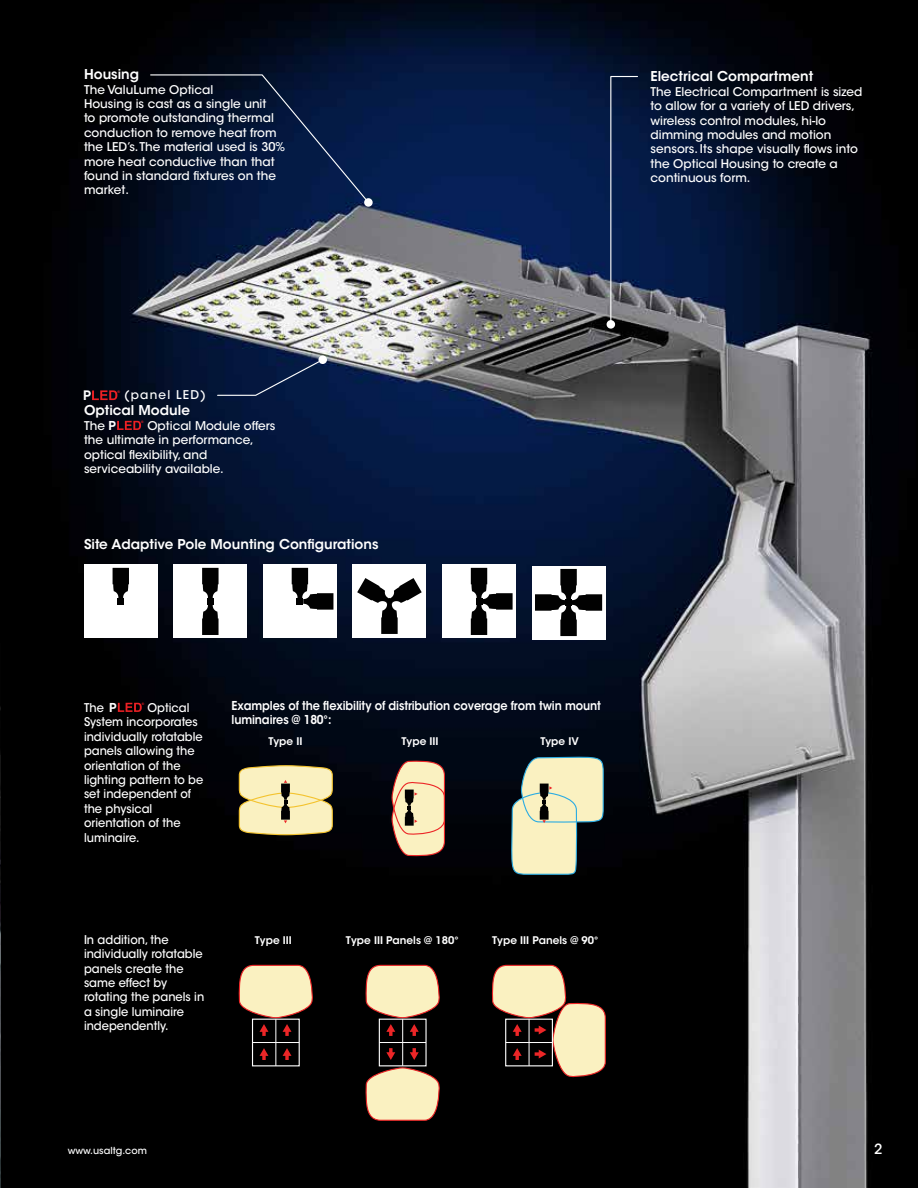
<style>
.page{position:relative;width:918px;height:1188px;background:#fff}
.page>*{position:absolute;margin:0;border:0;box-sizing:border-box;transform-origin:0 0}
.t1{font:500 13.95px "ITC Avant Garde Std";color:#fff}
.t2{font:600 13.5px "ITC Avant Garde Std";color:#fff}
.t3{font:600 12.9px "ITC Avant Garde Std";color:#fff}
.t4{font:600 12.3px/13.5px "ITC Avant Garde Std";letter-spacing:-.01em;color:#fff;scale:.92 1}
.t5{font:500 12px/14.4px "ITC Avant Garde Std";color:#fff}
.t6{font:500 12px/14.4px "ITC Avant Garde Std";color:#fff;scale:.95 1}
.t7{font:500 12px "ITC Avant Garde Std";letter-spacing:.1em;color:#fff}
.t8{font:600 10.5px "ITC Avant Garde Std";color:#fff}
.t9{font:500 9.6px "ITC Avant Garde Std";color:#fff}
.t10{font:700 3.45px "Arial";color:#ed2024}
.t11{font:700 3.3px "Arial";color:#ed2024}
.s1{font-weight:600;font-size:12.3px}
</style>
<div class="page">
<img style="left:1px;top:0;width:917px;height:1188px">
<svg style="left:216px;top:358px;width:108px;height:38px;background:#0b1f46"></svg>
<div style="left:318px;top:355px;width:9px;height:9px;background:#fff;border-radius:50%"></div>
<svg style="left:610px;top:75px;width:29px;height:250px;background:#1f3156"></svg>
<div style="left:607px;top:320px;width:8px;height:9px;background:#fff;border-radius:50%"></div>
<svg style="left:150px;top:74px;width:220px;height:130px;background:#051637"></svg>
<div style="left:364px;top:198px;width:9px;height:9px;background:#fff;border-radius:50%"></div>
<svg style="left:92px;top:390px;width:25px;height:10px"></svg>
<svg style="left:117px;top:421px;width:24px;height:9px"></svg>
<div style="left:532px;top:566px;width:73px;height:73px;background:#fff"></div>
<svg style="left:535px;top:569px;width:67px;height:67px"></svg>
<div style="left:565px;top:599px;width:7px;height:7px;background:#010101"></div>
<div style="left:442px;top:565px;width:74px;height:73px;background:#fff"></div>
<svg style="left:471px;top:568px;width:42px;height:67px"></svg>
<div style="left:476px;top:598px;width:6px;height:7px;background:#010101"></div>
<div style="left:353px;top:565px;width:73px;height:73px;background:#fff"></div>
<svg style="left:357px;top:578px;width:65px;height:56px"></svg>
<div style="left:386px;top:598px;width:7px;height:7px;background:#010101;border-radius:50%"></div>
<div style="left:263px;top:565px;width:74px;height:73px;background:#fff"></div>
<svg style="left:292px;top:568px;width:41px;height:42px"></svg>
<div style="left:297px;top:598px;width:6px;height:7px;background:#010101"></div>
<div style="left:174px;top:565px;width:73px;height:73px;background:#fff"></div>
<svg style="left:202px;top:568px;width:17px;height:30px"></svg>
<svg style="left:202px;top:605px;width:17px;height:30px"></svg>
<div style="left:207px;top:598px;width:7px;height:7px;background:#010101"></div>
<div style="left:84px;top:565px;width:74px;height:73px;background:#fff"></div>
<svg style="left:113px;top:568px;width:16px;height:30px"></svg>
<div style="left:117px;top:598px;width:7px;height:7px;background:#010101"></div>
<svg style="left:238px;top:765px;width:95px;height:71px;background:#dbd09f"></svg>
<svg style="left:391px;top:760px;width:55px;height:97px;background:#cab391"></svg>
<svg style="left:511px;top:757px;width:93px;height:118px;background:#b7b899"></svg>
<svg style="left:492px;top:964px;width:114px;height:114px;background:#8c7f67"></svg>
<svg style="left:366px;top:1067px;width:75px;height:54px;background:#d2c09a"></svg>
<hr style="left:402px;top:1019px;width:1px;height:47px;background:#fff">
<hr style="left:379px;top:1042px;width:47px;height:1px;background:#fff">
<svg style="left:386px;top:1048px;width:9px;height:12px"></svg>
<svg style="left:366px;top:964px;width:75px;height:72px;background:#a79579"></svg>
<svg style="left:410px;top:1048px;width:9px;height:12px"></svg>
<div style="left:252px;top:1019px;width:48px;height:47px;border:1px solid #fff"></div>
<hr style="left:275px;top:1019px;width:1px;height:47px;background:#fff">
<hr style="left:253px;top:1042px;width:46px;height:1px;background:#fff">
<svg style="left:260px;top:1048px;width:8px;height:12px"></svg>
<svg style="left:239px;top:964px;width:75px;height:72px;background:#a79579"></svg>
<svg style="left:283px;top:1048px;width:8px;height:12px"></svg>
<svg style="left:118px;top:703px;width:24px;height:9px"></svg>
<img style="left:0;top:0;width:1px;height:1188px">
<p class="t2" style="left:84px;top:66px;width:57px">Housing</p>
<p class="t5" style="left:84px;top:82px;width:203px">The ValuLume Optical<br>Housing is cast as a single unit<br>to promote outstanding thermal conduction to remove heat from the LED’s. The material used is 30% more heat conductive than that found in standard fixtures on the market.</p>
<p class="t2" style="left:651px;top:68px;width:164px">Electrical Compartment</p>
<p class="t5" style="left:651px;top:84px;width:213px">The Electrical Compartment is sized to allow for a variety of LED drivers, wireless control modules, hi-lo dimming modules and motion sensors. Its shape visually flows into the Optical Housing to create a continuous form.</p>
<p class="t7" style="left:124px;top:387px;width:83px">(panel LED)</p>
<p class="t2" style="left:84px;top:402px;width:107px">Optical Module</p>
<p class="t5" style="left:84px;top:418px;width:34px">The <span class="s1">P</span></p>
<p class="t3" style="left:83px;top:387px;width:9px">P</p>
<p class="t10" style="left:118px;top:389px;width:4px">®</p>
<p class="t11" style="left:141px;top:420px;width:4px">®</p>
<p class="t5" style="left:84px;top:418px;width:193px;text-indent:63px">Optical Module offers the ultimate in performance, optical flexibility, and serviceability available.</p>
<p class="t2" style="left:84px;top:536px;width:296px">Site Adaptive Pole Mounting Configurations</p>
<p class="t6" style="left:84px;top:700px;width:36px">The <span class="s1">P</span></p>
<p class="t11" style="left:142px;top:702px;width:4px">®</p>
<p class="t4" style="left:232px;top:699px;width:403px">Examples of the flexibility of distribution coverage from twin mount luminaires @ 180°:</p>
<p class="t6" style="left:84px;top:700px;width:127px;text-indent:64px">Optical<br>System incorporates individually rotatable panels allowing the orientation of the lighting pattern to be set independent of the physical orientation of the luminaire.</p>
<p class="t8" style="left:268px;top:735px;width:36px">Type II</p>
<p class="t8" style="left:402px;top:735px;width:39px">Type III</p>
<p class="t8" style="left:540px;top:735px;width:40px">Type IV</p>
<p class="t6" style="left:84px;top:932px;width:128px">In addition, the individually rotatable panels create the same effect by rotating the panels in a single luminaire independently.</p>
<p class="t8" style="left:255px;top:933px;width:39px">Type III</p>
<p class="t8" style="left:346px;top:933px;width:114px">Type III Panels @ 180°</p>
<p class="t8" style="left:492px;top:933px;width:108px">Type III Panels @ 90°</p>
<p class="t9" style="left:68px;top:1145px;width:81px">www.usaltg.com</p>
<p class="t1" style="left:874px;top:1140px;width:10px">2</p>
</div>
